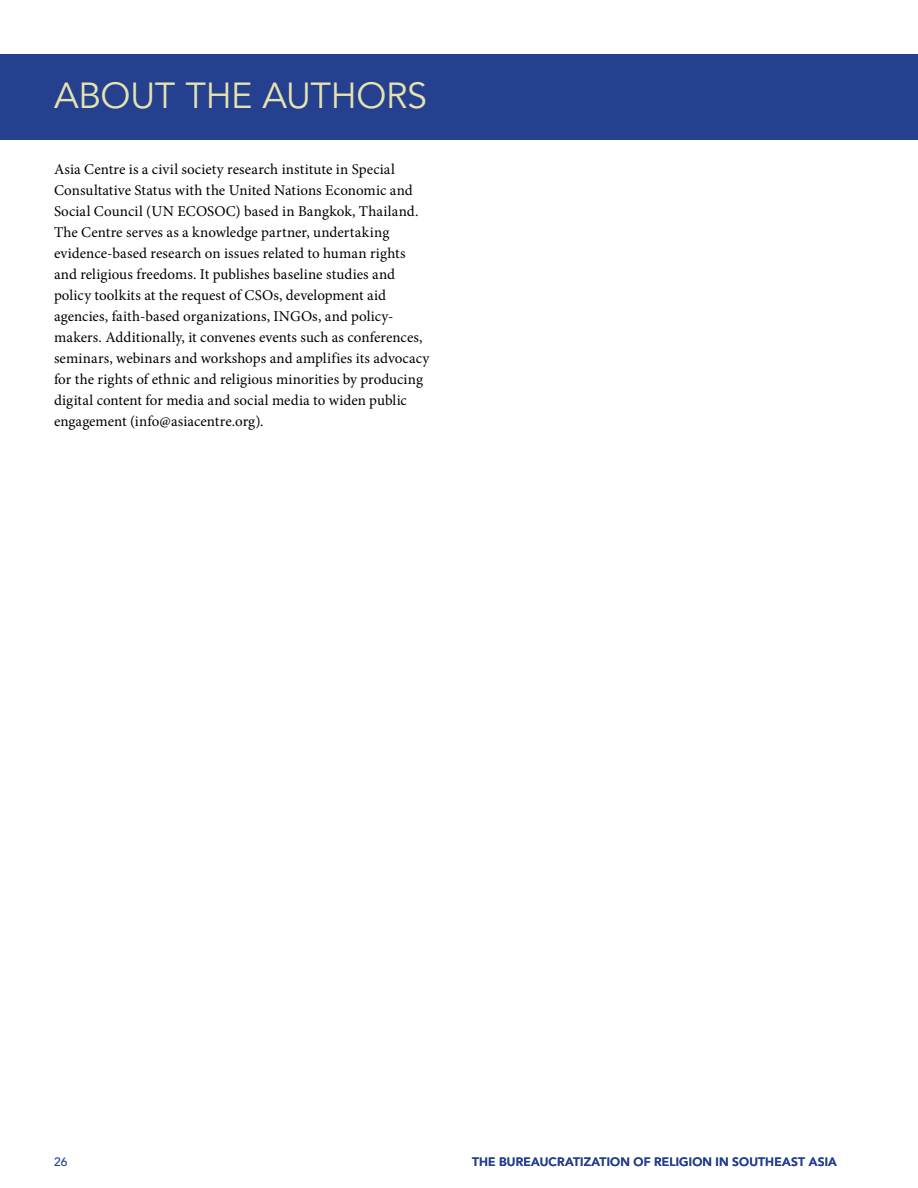
<style>
.page{position:relative;width:918px;height:1188px;background:#fff}
.page>*{position:absolute;margin:0;border:0;box-sizing:border-box;transform-origin:0 0}
.t1{font:36px "Avenir LT Std";letter-spacing:-.01em;color:#e5e4ae}
.t2{font:15px/21px "Minion Pro";letter-spacing:.005em;color:#000}
.t3{font:800 12px "Avenir LT Std";letter-spacing:.015em;color:#24408f}
.t4{font:500 12px "Avenir LT Std";color:#24408f}
</style>
<div class="page">
<div style="left:0;top:54px;width:918px;height:86px;background:#24408f"></div>
<h1 class="t1" style="left:54px;top:75px;width:375px">ABOUT THE AUTHORS</h1>
<p class="t2" style="left:54px;top:159px;width:377px">Asia Centre is a civil society research institute in Special Consultative Status with the United Nations Economic and Social Council (UN ECOSOC) based in Bangkok, Thailand.<br>The Centre serves as a knowledge partner, undertaking evidence-based research on issues related to human rights and religious freedoms. It publishes baseline studies and policy toolkits at the request of CSOs, development aid agencies, faith-based organizations, INGOs, and policy&shy;makers. Additionally, it convenes events such as conferences, seminars, webinars and workshops and amplifies its advocacy for the rights of ethnic and religious minorities by producing digital content for media and social media to widen public engagement (info@asiacentre.org).</p>
<p class="t4" style="left:54px;top:1154px;width:15px">26</p>
<p class="t3" style="left:472px;top:1154px;width:366px">THE BUREAUCRATIZATION OF RELIGION IN SOUTHEAST ASIA</p>
</div>
